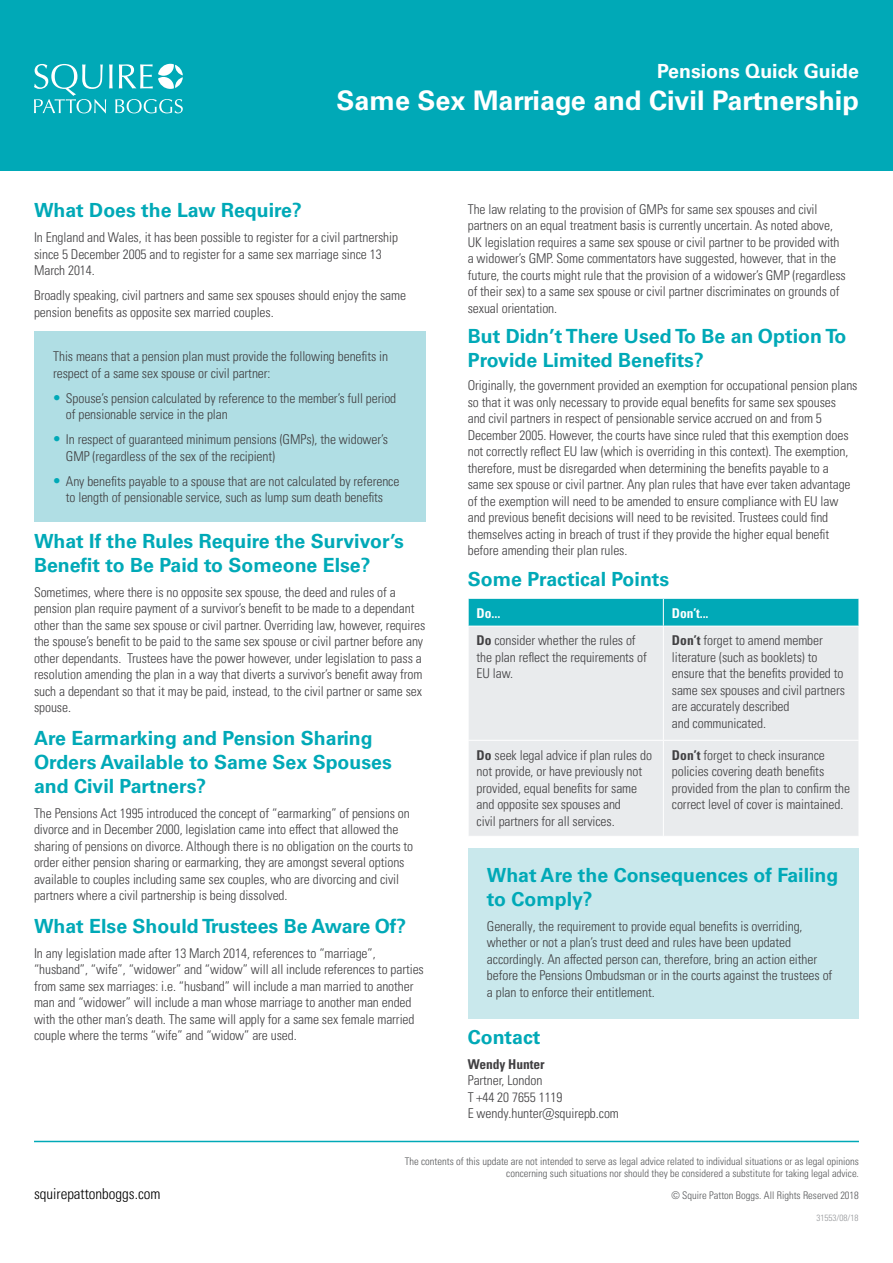
<style>
.page{position:relative;width:893px;height:1263px;background:#fff}
.page>*{position:absolute;margin:0;border:0;box-sizing:border-box;transform-origin:0 0}
.t1{font:700 27px "Univers LTCYR 65";color:#fff}
.t2{font:700 19.5px/24px "Univers LTCYR 65";color:#00a9b7}
.t3{font:700 19.5px "Univers LTCYR 65";color:#fff}
.t4{font:15px "Univers LTCYR 47 Light Cond";color:#000}
.t5{font:13.5px/16.5px "Univers LTCYR 47 Light Cond";letter-spacing:-.005em;color:#414042}
.t6{font:13.5px "Univers LTCYR 67 Bold Cond";color:#fff}
.t7{font:13.5px "Univers LTCYR 67 Bold Cond";letter-spacing:-.005em;color:#414042}
.t8{font:10.5px/12.6px "Univers LTCYR 47 Light Cond";color:#58595b;text-align:right}
.t9{font:9px "Univers LTCYR 47 Light Cond";color:#939598}
.s1{font-size:15px;color:#00a9b7}
.s2{font-family:"Univers LTCYR 67 Bold Cond"}
</style>
<div class="page">
<div style="left:0;top:0;width:893px;height:170px;background:#00a9b7"></div>
<svg style="left:34px;top:64px;width:149px;height:49px"></svg>
<div style="left:469px;top:627px;width:390px;height:209px;background:#e9ebed"></div>
<svg style="left:468px;top:598px;width:391px;height:28px"></svg>
<hr style="left:663px;top:626px;width:1px;height:114px;background:#fff">
<hr style="left:468px;top:740px;width:195px;height:1px;background:#fff">
<hr style="left:663px;top:740px;width:196px;height:1px;background:#fff">
<hr style="left:663px;top:741px;width:1px;height:95px;background:#fff">
<div style="left:468px;top:848px;width:390px;height:171px;background:#c9e8ec"></div>
<div style="left:34px;top:331px;width:391px;height:190px;background:#b0dee4"></div>
<hr style="left:34px;top:1141px;width:825px;height:1px;background:#00a9b7">
<h2 class="t3" style="left:657px;top:57px;width:203px">Pensions Quick Guide</h2>
<h1 class="t1" style="left:337px;top:82px;width:524px">Same Sex Marriage and Civil Partnership</h1>
<h2 class="t2" style="left:34px;top:197px;width:269px">What Does the Law Require?</h2>
<p class="t5" style="left:34px;top:228px;width:366px">In England and Wales, it has been possible to register for a civil partnership since 5 December 2005 and to register for a same sex marriage since 13<br>March 2014.</p>
<p class="t5" style="left:34px;top:286px;width:374px">Broadly speaking, civil partners and same sex spouses should enjoy the same pension benefits as opposite sex married couples.</p>
<p class="t5" style="left:53px;top:347px;width:337px">This means that a pension plan must provide the following benefits in respect of a same sex spouse or civil partner:</p>
<p class="t5" style="left:66px;top:389px;width:332px;text-indent:-13px"><span class="s1">•</span> Spouse’s pension calculated by reference to the member’s full period of pensionable service in the plan</p>
<p class="t5" style="left:66px;top:430px;width:324px;text-indent:-13px"><span class="s1">•</span> In respect of guaranteed minimum pensions (GMPs), the widower’s<br>GMP (regardless of the sex of the recipient)</p>
<p class="t5" style="left:53px;top:472px;width:348px;text-align:center"><span class="s1">•</span> Any benefits payable to a spouse that are not calculated by reference to length of pensionable service, such as lump sum death benefits</p>
<h2 class="t2" style="left:34px;top:528px;width:371px">What If the Rules Require the Survivor’s<br>Benefit to Be Paid to Someone Else?</h2>
<p class="t5" style="left:34px;top:583px;width:393px">Sometimes, where there is no opposite sex spouse, the deed and rules of a pension plan require payment of a survivor’s benefit to be made to a dependant other than the same sex spouse or civil partner. Overriding law, however, requires the spouse’s benefit to be paid to the same sex spouse or civil partner before any other dependants. Trustees have the power however, under legislation to pass a resolution amending the plan in a way that diverts a survivor’s benefit away from such a dependant so that it may be paid, instead, to the civil partner or same sex spouse.</p>
<h2 class="t2" style="left:34px;top:725px;width:359px">Are Earmarking and Pension Sharing<br>Orders Available to Same Sex Spouses and Civil Partners?</h2>
<p class="t5" style="left:34px;top:804px;width:381px">The Pensions Act 1995 introduced the concept of “earmarking” of pensions on divorce and in December 2000, legislation came into effect that allowed the sharing of pensions on divorce. Although there is no obligation on the courts to order either pension sharing or earmarking, they are amongst several options available to couples including same sex couples, who are divorcing and civil partners where a civil partnership is being dissolved.</p>
<h2 class="t2" style="left:34px;top:913px;width:374px">What Else Should Trustees Be Aware Of?</h2>
<p class="t5" style="left:34px;top:944px;width:391px">In any legislation made after 13 March 2014, references to “marriage”, “husband”, “wife”, “widower” and “widow” will all include references to parties from same sex marriages: i.e. “husband” will include a man married to another man and “widower” will include a man whose marriage to another man ended with the other man’s death. The same will apply for a same sex female married couple where the terms “wife” and “widow” are used.</p>
<p class="t5" style="left:468px;top:200px;width:380px">The law relating to the provision of GMPs for same sex spouses and civil partners on an equal treatment basis is currently uncertain. As noted above, UK legislation requires a same sex spouse or civil partner to be provided with a widower’s GMP. Some commentators have suggested, however, that in the future, the courts might rule that the provision of a widower’s GMP (regardless of their sex) to a same sex spouse or civil partner discriminates on grounds of sexual orientation.</p>
<h2 class="t2" style="left:468px;top:323px;width:380px">But Didn’t There Used To Be an Option To<br>Provide Limited Benefits?</h2>
<p class="t5" style="left:468px;top:376px;width:391px">Originally, the government provided an exemption for occupational pension plans so that it was only necessary to provide equal benefits for same sex spouses<br>and civil partners in respect of pensionable service accrued on and from 5<br>December 2005. However, the courts have since ruled that this exemption does not correctly reflect EU law (which is overriding in this context). The exemption, therefore, must be disregarded when determining the benefits payable to a same sex spouse or civil partner. Any plan rules that have ever taken advantage of the exemption will need to be amended to ensure compliance with EU law and previous benefit decisions will need to be revisited. Trustees could find themselves acting in breach of trust if they provide the higher equal benefit before amending their plan rules.</p>
<h2 class="t2" style="left:468px;top:566px;width:203px">Some Practical Points</h2>
<p class="t6" style="left:477px;top:604px;width:25px">Do...</p>
<p class="t6" style="left:672px;top:604px;width:38px">Don’t...</p>
<p class="t5" style="left:477px;top:632px;width:172px"><span class="s2">Do</span> consider whether the rules of the plan reflect the requirements of<br>EU law.</p>
<p class="t5" style="left:672px;top:632px;width:175px"><span class="s2">Don’t</span> forget to amend member literature (such as booklets) to ensure that the benefits provided to same sex spouses and civil partners are accurately described<br>and communicated.</p>
<p class="t5" style="left:477px;top:746px;width:177px"><span class="s2">Do</span> seek legal advice if plan rules do not provide, or have previously not provided, equal benefits for same and opposite sex spouses and<br>civil partners for all services.</p>
<p class="t5" style="left:672px;top:746px;width:180px"><span class="s2">Don’t</span> forget to check insurance policies covering death benefits provided from the plan to confirm the correct level of cover is maintained.</p>
<h2 class="t2" style="left:487px;top:862px;width:353px">What Are the Consequences of Failing to Comply?</h2>
<p class="t5" style="left:487px;top:917px;width:347px">Generally, the requirement to provide equal benefits is overriding, whether or not a plan’s trust deed and rules have been updated accordingly. An affected person can, therefore, bring an action either before the Pensions Ombudsman or in the courts against the trustees of a plan to enforce their entitlement.</p>
<h2 class="t2" style="left:468px;top:1024px;width:74px">Contact</h2>
<p class="t7" style="left:468px;top:1056px;width:78px">Wendy Hunter</p>
<p class="t5" style="left:468px;top:1071px;width:153px">Partner, London<br>T +44 20 7655 1119<br>E wendy.hunter@squirepb.com</p>
<p class="t8" style="left:405px;top:1154px;width:456px">The contents of this update are not intended to serve as legal advice related to individual situations or as legal opinions concerning such situations nor should they be considered a substitute for taking legal advice.</p>
<p class="t4" style="left:34px;top:1184px;width:128px">squirepattonboggs.com</p>
<p class="t8" style="left:672px;top:1188px;width:189px">© Squire Patton Boggs. All Rights Reserved 2018</p>
<p class="t9" style="left:816px;top:1211px;width:43px">31553/08/18</p>
</div>
